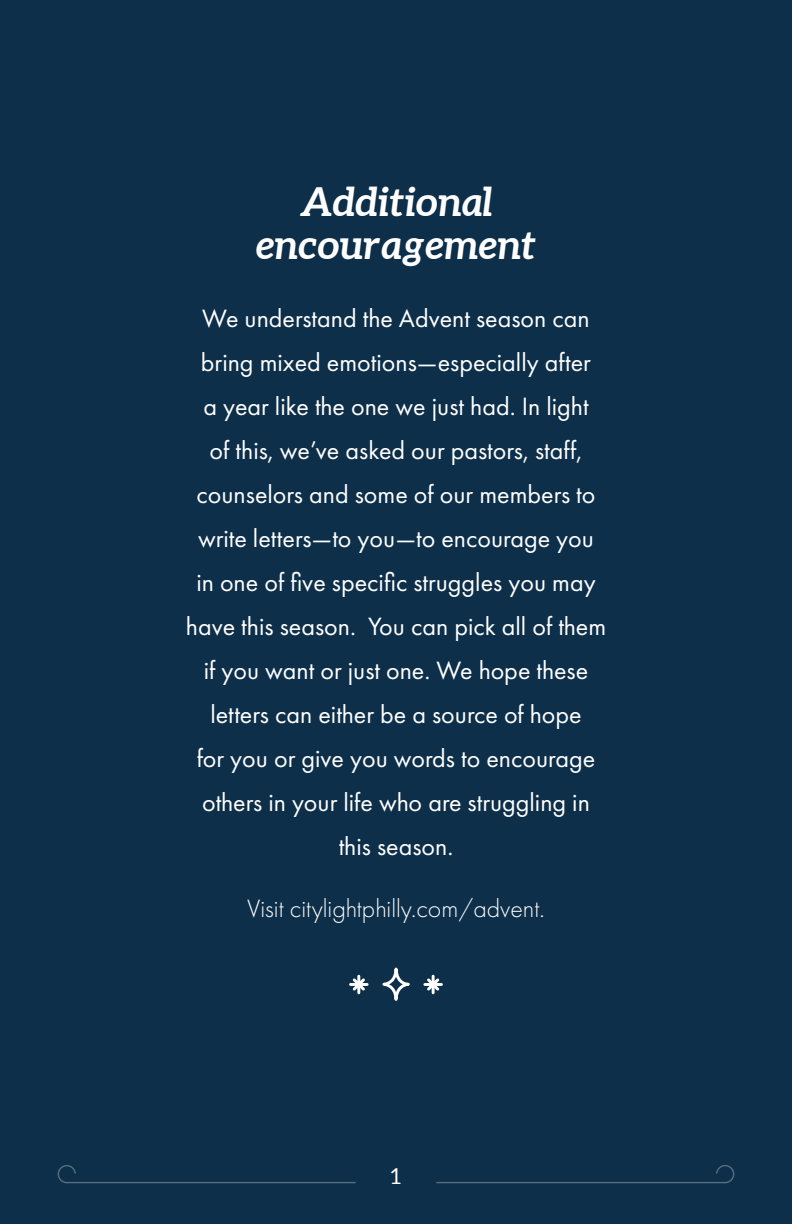
<style>
.page{position:relative;width:792px;height:1224px;background:#0d2f4a}
.page>*{position:absolute;margin:0;border:0;box-sizing:border-box;transform-origin:0 0}
.t1{font:italic 700 40px "Aleo";color:#fff}
.t2{font:26px/44px "Futura PT";color:#fff;text-align:center}
.t3{font:300 26px "Futura PT";color:#fff}
.t4{font:22px "Aleo";color:#fff}
</style>
<div class="page">
<svg style="left:715px;top:1165px;width:19px;height:19px"></svg>
<hr style="left:437px;top:1182px;width:288px;height:1px;background:#fff">
<svg style="left:58px;top:1165px;width:19px;height:19px"></svg>
<hr style="left:67px;top:1182px;width:288px;height:1px;background:#fff">
<svg style="left:350px;top:976px;width:18px;height:17px"></svg>
<hr style="left:357px;top:976px;width:3px;height:17px;background:#fff">
<svg style="left:424px;top:976px;width:18px;height:17px"></svg>
<hr style="left:432px;top:976px;width:3px;height:17px;background:#fff">
<div style="left:382px;top:968px;width:28px;height:33px;border:3px solid #fff;border-radius:50%"></div>
<p class="t1" style="left:299px;top:177px;width:195px">Additional</p>
<p class="t1" style="left:256px;top:220px;width:282px">encouragement</p>
<p class="t2" style="left:186px;top:296px;width:422px">We understand the Advent season can bring mixed emotions—especially after<br>a year like the one we just had. In light<br>of this, we’ve asked our pastors, staff, counselors and some of our members to write letters—to you—to encourage you<br>in one of five specific struggles you may have this season. You can pick all of them if you want or just one. We hope these letters can either be a source of hope<br>for you or give you words to encourage others in your life who are struggling in this season.</p>
<p class="t3" style="left:247px;top:894px;width:299px">Visit citylightphilly.com/advent.</p>
<p class="t4" style="left:391px;top:1163px;width:12px">1</p>
</div>
